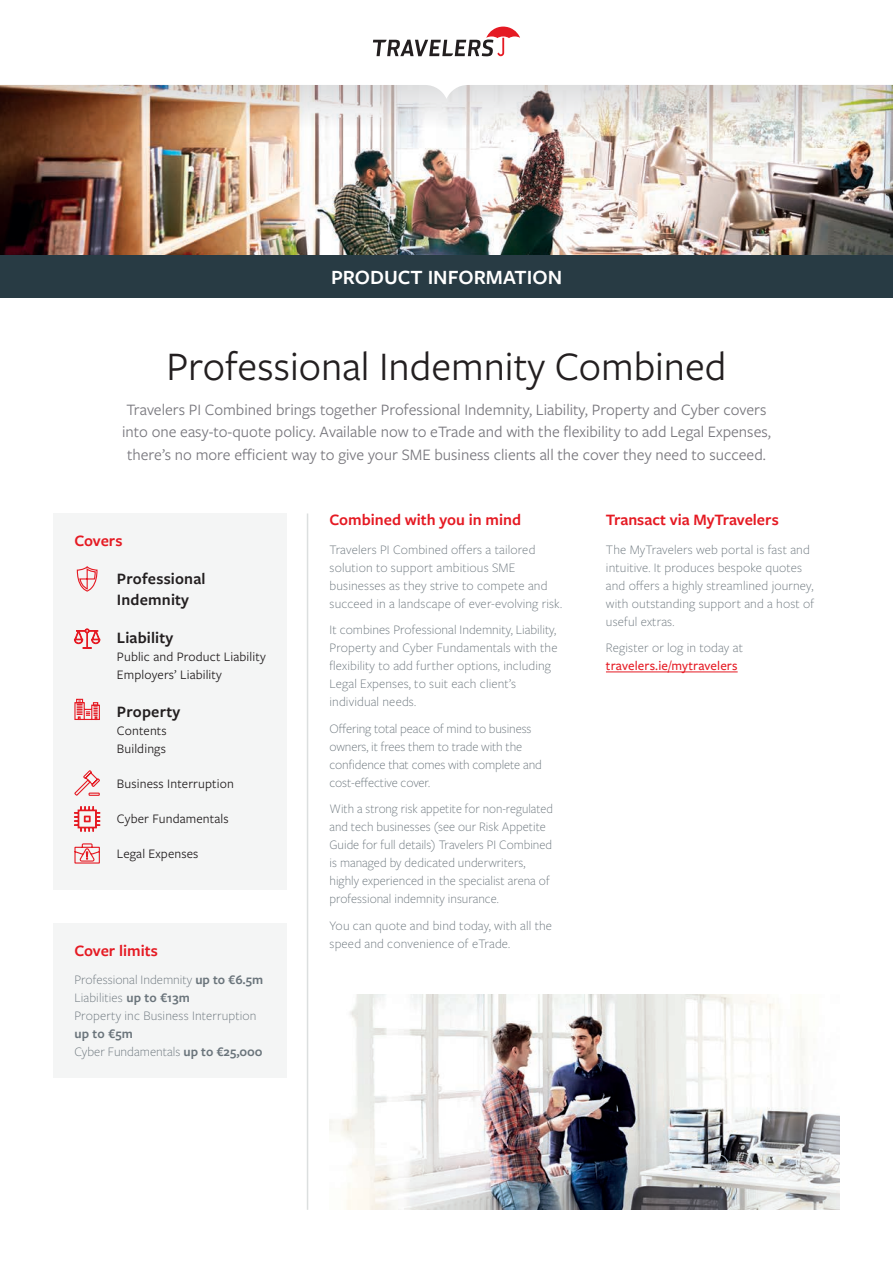
<style>
.page{position:relative;width:893px;height:1263px;background:#fff}
.page>*{position:absolute;margin:0;border:0;box-sizing:border-box;transform-origin:0 0}
.Fact_Sheet_Title{font:42px "Freight Sans Pro";color:#231f20}
.TBC_Headline{font:600 21px "Freight Sans Pro";color:#fff}
.Section_Introduction{font:16.5px/22.5px "Freight Sans Pro";color:#78777d;text-align:center}
.Subheader{font:600 16.5px "Freight Sans Pro";color:#e51a23}
.Timeline_Year{font:600 16.5px/21px "Freight Sans Pro";letter-spacing:.01em;color:#231f20}
.Timeline_Year-2{font:300 13.5px/18px "Freight Sans Pro";letter-spacing:.005em;color:#6a747b}
.Timeline_Year-3{font:300 13.5px/18px "Freight Sans Pro";letter-spacing:.005em;color:#6a747b;scale:.96 1}
.Timeline_Year-4{font:13.5px/18px "Freight Sans Pro";letter-spacing:.01em;color:#231f20}
.Timeline_Year-5{font:500 13.5px/18px "Freight Sans Pro";letter-spacing:.01em;color:#e51a23}
.s1{font-weight:600}
.s2{font-weight:300;color:#6a747b}
</style>
<div class="page">
<img style="left:0;top:128px;width:893px;height:127px">
<img style="left:0;top:99px;width:893px;height:29px">
<svg style="left:0;top:26px;width:893px;height:73px"></svg>
<svg style="left:373px;top:27px;width:147px;height:29px"></svg>
<div style="left:0;top:255px;width:893px;height:43px;background:#283b44"></div>
<img style="left:330px;top:994px;width:510px;height:216px">
<hr style="left:307px;top:513px;width:1px;height:697px;background:#dcdfdf">
<hr style="left:606px;top:672px;width:132px;height:1px;background:#e51a23">
<div style="left:53px;top:923px;width:234px;height:154px;background:#f4f5f5"></div>
<div style="left:53px;top:513px;width:234px;height:377px;background:#f4f5f5"></div>
<svg style="left:76px;top:566px;width:22px;height:26px"></svg>
<svg style="left:74px;top:770px;width:26px;height:26px"></svg>
<svg style="left:74px;top:698px;width:26px;height:22px"></svg>
<svg style="left:74px;top:806px;width:27px;height:58px"></svg>
<svg style="left:74px;top:628px;width:26px;height:21px"></svg>
<p class="TBC_Headline" style="left:331px;top:263px;width:233px">PRODUCT INFORMATION</p>
<p class="Fact_Sheet_Title" style="left:166px;top:338px;width:562px">Professional Indemnity Combined</p>
<p class="Section_Introduction" style="left:122px;top:398px;width:650px">Travelers PI Combined brings together Professional Indemnity, Liability, Property and Cyber covers into one easy-to-quote policy. Available now to eTrade and with the flexibility to add Legal Expenses, there’s no more efficient way to give your SME business clients all the cover they need to succeed.</p>
<p class="Subheader" style="left:74px;top:530px;width:50px">Covers</p>
<p class="Timeline_Year" style="left:117px;top:568px;width:90px">Professional<br>Indemnity</p>
<p class="Timeline_Year" style="left:117px;top:627px;width:58px">Liability</p>
<p class="Timeline_Year-4" style="left:117px;top:647px;width:150px">Public and Product Liability<br>Employers’ Liability</p>
<p class="Timeline_Year" style="left:117px;top:701px;width:65px">Property</p>
<p class="Timeline_Year-4" style="left:117px;top:721px;width:51px">Contents<br>Buildings</p>
<p class="Timeline_Year-4" style="left:117px;top:774px;width:118px">Business Interruption</p>
<p class="Timeline_Year-4" style="left:117px;top:809px;width:113px">Cyber Fundamentals</p>
<p class="Timeline_Year-4" style="left:117px;top:844px;width:83px">Legal Expenses</p>
<p class="Subheader" style="left:74px;top:939px;width:85px">Cover limits</p>
<p class="Timeline_Year-2" style="left:74px;top:970px;width:190px">Professional Indemnity <span class="s1">up to €6.5m<br></span>Liabilities <span class="s1">up to €13m<br></span>Property inc Business Interruption <span class="s1">up to €5m<br></span>Cyber Fundamentals <span class="s1">up to €25,000</span></p>
<p class="Subheader" style="left:330px;top:508px;width:193px">Combined with you in mind</p>
<p class="Timeline_Year-2" style="left:330px;top:540px;width:234px">Travelers PI Combined offers a tailored solution to support ambitious SME businesses as they strive to compete and succeed in a landscape of ever-evolving risk.</p>
<p class="Timeline_Year-2" style="left:330px;top:620px;width:230px">It combines Professional Indemnity, Liability, Property and Cyber Fundamentals with the flexibility to add further options, including Legal Expenses, to suit each client’s individual needs.</p>
<p class="Timeline_Year-2" style="left:330px;top:719px;width:214px">Offering total peace of mind to business owners, it frees them to trade with the confidence that comes with complete and cost-effective cover.</p>
<p class="Timeline_Year-3" style="left:330px;top:799px;width:234px">With a strong risk appetite for non-regulated and tech businesses (see our Risk Appetite Guide for full details) Travelers PI Combined is managed by dedicated underwriters, highly experienced in the specialist arena of professional indemnity insurance.</p>
<p class="Timeline_Year-2" style="left:330px;top:916px;width:224px">You can quote and bind today, with all the speed and convenience of eTrade.</p>
<p class="Subheader" style="left:606px;top:508px;width:174px">Transact via MyTravelers</p>
<p class="Timeline_Year-2" style="left:606px;top:540px;width:210px">The MyTravelers web portal is fast and intuitive. It produces bespoke quotes and offers a highly streamlined journey, with outstanding support and a host of useful extras.</p>
<p class="Timeline_Year-5" style="left:606px;top:638px;width:139px"><span class="s2">Register or log in today at </span>travelers.ie/mytravelers</p>
</div>
